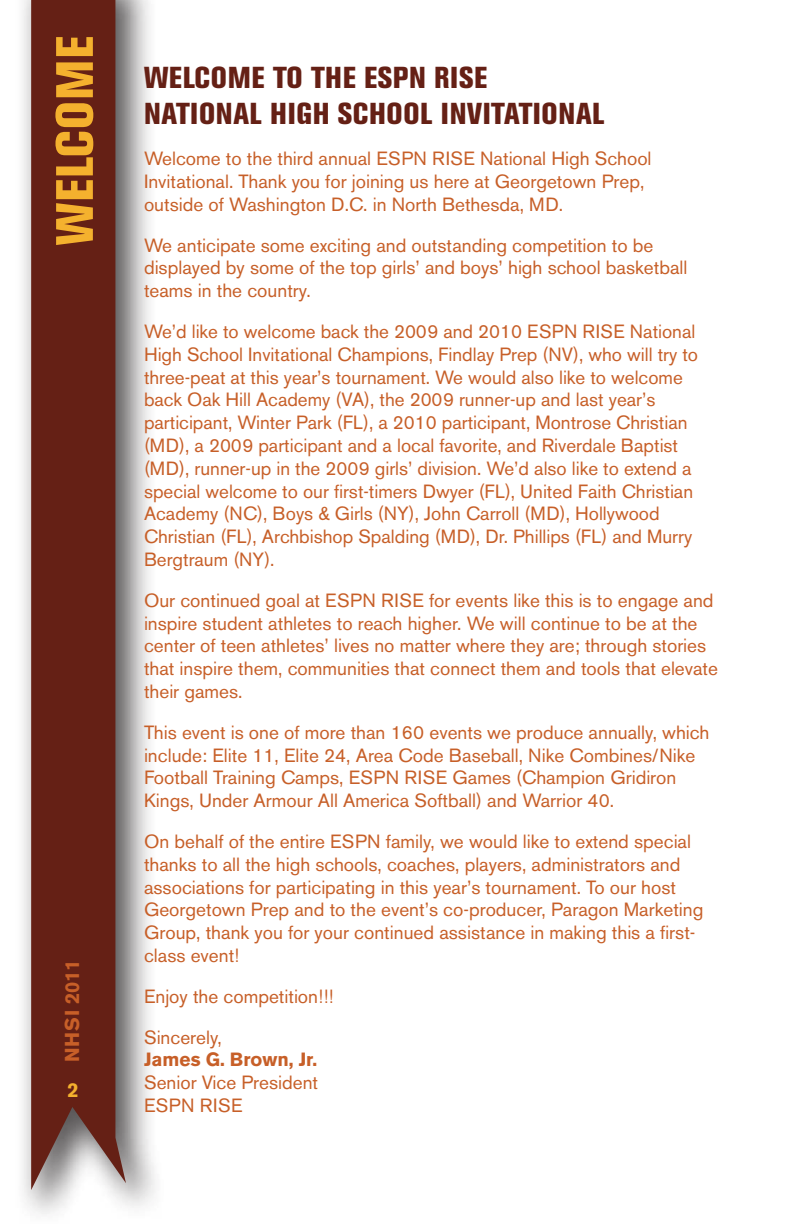
<style>
.page{position:relative;width:792px;height:1224px;background:#fff}
.page>*{position:absolute;margin:0;border:0;box-sizing:border-box;transform-origin:0 0}
.t1{font:800 condensed 52px "Akzidenz Grotesk BE";letter-spacing:.02em;color:#f4b12e}
.t2{font:800 condensed 30px/36px "Akzidenz Grotesk BE";letter-spacing:.02em;color:#652015}
.t3{font:700 20px "Akzidenz Grotesk BE";letter-spacing:.02em;color:#c75f28}
.t4{font:700 20px "Akzidenz Grotesk BE";color:#f4b12e}
.t5{font:19px/22.8px "Akzidenz Grotesk BE";color:#c75f28}
.t6{font:700 19px "Akzidenz Grotesk BE";color:#c75f28}
</style>
<div class="page">
<div style="left:11px;top:0;width:153px;height:1224px;background:#231f20;opacity:.75"></div>
<svg style="left:31px;top:0;width:95px;height:1190px;background:#6a2f26"></svg>
<h1 class="t1" style="left:45px;top:245px;width:211px;rotate:-90deg">WELCOME</h1>
<p class="t3" style="left:61px;top:1062px;width:104px;rotate:-90deg">NHSI 2011</p>
<p class="t4" style="left:68px;top:1079px;width:13px">2</p>
<h2 class="t2" style="left:144px;top:60px;width:462px">WELCOME TO THE ESPN RISE<br>NATIONAL HIGH SCHOOL INVITATIONAL</h2>
<p class="t5" style="left:144px;top:147px;width:509px">Welcome to the third annual ESPN RISE National High School<br>Invitational. Thank you for joining us here at Georgetown Prep, outside of Washington D.C. in North Bethesda, MD.</p>
<p class="t5" style="left:144px;top:234px;width:545px">We anticipate some exciting and outstanding competition to be displayed by some of the top girls’ and boys’ high school basketball teams in the country.</p>
<p class="t5" style="left:144px;top:320px;width:556px">We’d like to welcome back the 2009 and 2010 ESPN RISE National High School Invitational Champions, Findlay Prep (NV), who will try to three-peat at this year’s tournament. We would also like to welcome back Oak Hill Academy (VA), the 2009 runner-up and last year’s participant, Winter Park (FL), a 2010 participant, Montrose Christian (MD), a 2009 participant and a local favorite, and Riverdale Baptist (MD), runner-up in the 2009 girls’ division. We’d also like to extend a special welcome to our first-timers Dwyer (FL), United Faith Christian Academy (NC), Boys &amp; Girls (NY), John Carroll (MD), Hollywood Christian (FL), Archbishop Spalding (MD), Dr. Phillips (FL) and Murry Bergtraum (NY).</p>
<p class="t5" style="left:144px;top:589px;width:576px">Our continued goal at ESPN RISE for events like this is to engage and inspire student athletes to reach higher. We will continue to be at the center of teen athletes’ lives no matter where they are; through stories that inspire them, communities that connect them and tools that elevate their games.</p>
<p class="t5" style="left:144px;top:721px;width:567px">This event is one of more than 160 events we produce annually, which include: Elite 11, Elite 24, Area Code Baseball, Nike Combines/Nike Football Training Camps, ESPN RISE Games (Champion Gridiron Kings, Under Armour All America Softball) and Warrior 40.</p>
<p class="t5" style="left:144px;top:830px;width:561px">On behalf of the entire ESPN family, we would like to extend special thanks to all the high schools, coaches, players, administrators and associations for participating in this year’s tournament. To our host Georgetown Prep and to the event’s co-producer, Paragon Marketing Group, thank you for your continued assistance in making this a first&shy;class event!</p>
<p class="t5" style="left:144px;top:976px;width:191px;line-height:40.8px">Enjoy the competition!!!<br>Sincerely,</p>
<p class="t6" style="left:144px;top:1049px;width:173px">James G. Brown, Jr.</p>
<p class="t5" style="left:144px;top:1071px;width:176px">Senior Vice President<br>ESPN RISE</p>
</div>
